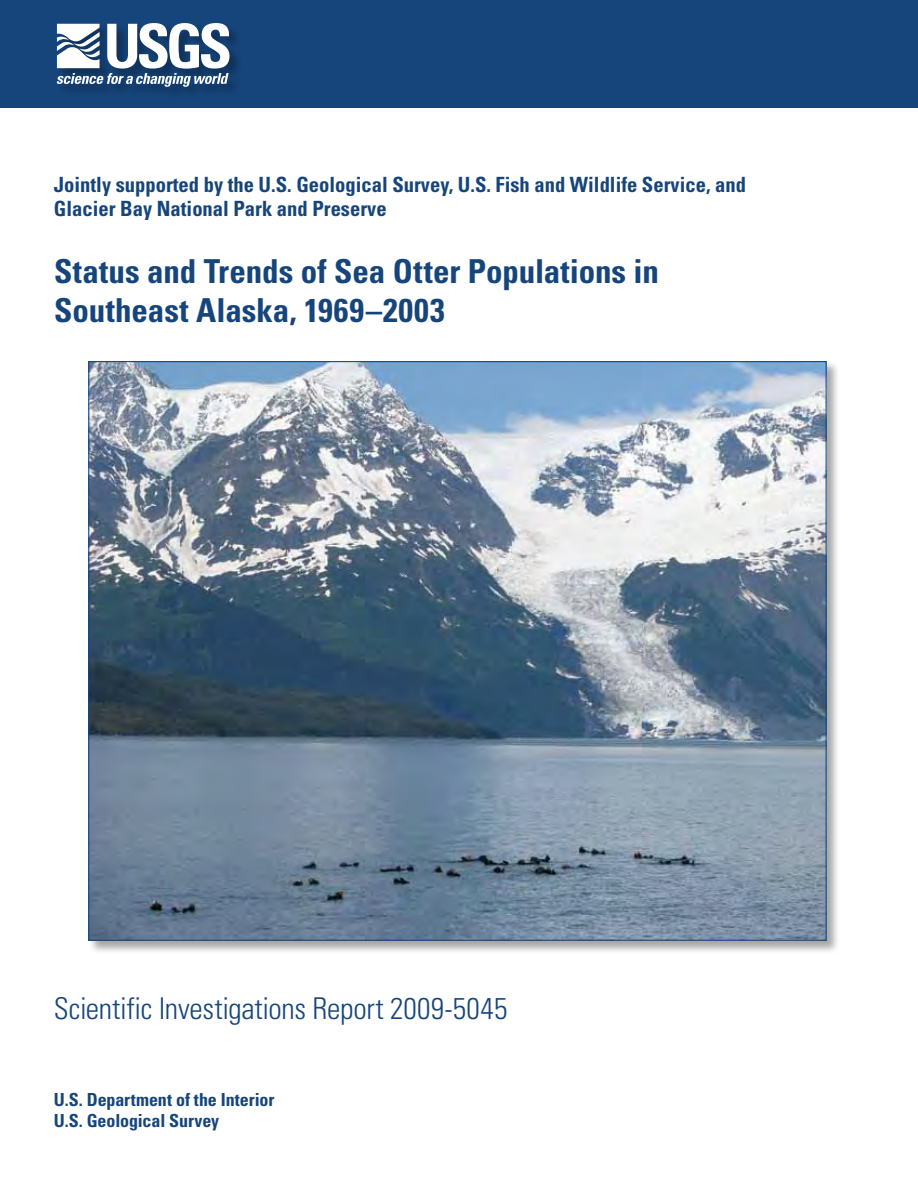
<style>
.page{position:relative;width:918px;height:1188px;background:#fff}
.page>*{position:absolute;margin:0;border:0;box-sizing:border-box;transform-origin:0 0}
.t1{font:700 condensed 33px/39px "Univers";color:#16457c}
.t2{font:300 condensed 30px "Univers";letter-spacing:-.01em;color:#16457c}
.t3{font:700 condensed 21px/24px "Univers";color:#16457c}
.t4{font:700 condensed 18px/21px "Univers";letter-spacing:-.005em;color:#16457c}
</style>
<div class="page">
<div style="left:0;top:0;width:918px;height:108px;background:#16457c"></div>
<div style="left:56px;top:22px;width:187px;height:78px;background:#000;opacity:.3"></div>
<svg style="left:56px;top:23px;width:174px;height:64px"></svg>
<div style="left:88px;top:361px;width:752px;height:594px;background:#000;opacity:.35"></div>
<img style="left:90px;top:363px;width:735px;height:576px">
<p class="t3" style="left:54px;top:173px;width:694px">Jointly supported by the U.S. Geological Survey, U.S. Fish and Wildlife Service, and<br>Glacier Bay National Park and Preserve</p>
<p class="t1" style="left:54px;top:251px;width:606px">Status and Trends of Sea Otter Populations in<br>Southeast Alaska, 1969–2003</p>
<p class="t2" style="left:54px;top:991px;width:455px">Scientific Investigations Report 2009-5045</p>
<p class="t4" style="left:54px;top:1089px;width:222px">U.S. Department of the Interior<br>U.S. Geological Survey</p>
</div>
